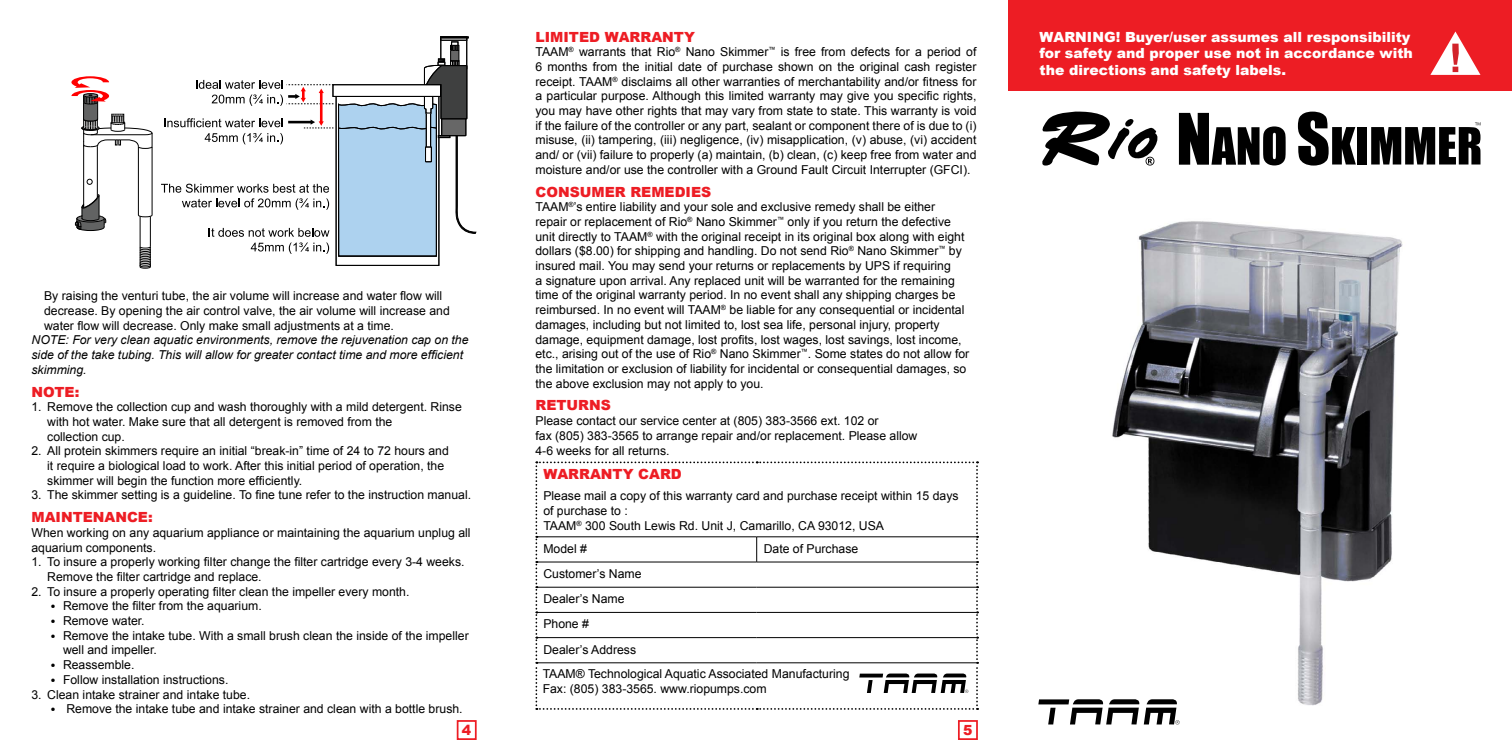
<style>
.page{position:relative;width:1512px;height:756px;background:#fff}
.page>*{position:absolute;margin:0;border:0;box-sizing:border-box;transform-origin:0 0}
.t1{font:900 14px/16.8px "Arial";color:#fff}
.t2{font:900 14px "Arial";color:#ed1d24}
.t3{font:12.25px/14.7px "Arial";color:#000}
.t4{font:italic 12.25px/14.7px "Arial";color:#000}
.s1{font-weight:900;font-size:10.5px}
</style>
<div class="page">
<img style="left:1112px;top:111px;width:369px;height:595px">
<svg style="left:1179px;top:113px;width:107px;height:52px"></svg>
<svg style="left:1298px;top:112px;width:58px;height:54px"></svg>
<div style="left:1358px;top:127px;width:9px;height:38px;background:#000"></div>
<svg style="left:1371px;top:122px;width:109px;height:43px"></svg>
<svg style="left:1042px;top:111px;width:120px;height:55px"></svg>
<div style="left:1008px;top:0;width:504px;height:91px;background:#ed1d24"></div>
<svg style="left:443px;top:40px;width:22px;height:5px"></svg>
<div style="left:441px;top:37px;width:26px;height:32px;border:1px solid #000"></div>
<svg style="left:441px;top:37px;width:27px;height:1px"></svg>
<div style="left:452px;top:42px;width:6px;height:23px;background:#d4d4d4"></div>
<div style="left:451px;top:42px;width:7px;height:24px;border:1px solid #000"></div>
<hr style="left:83px;top:147px;width:1px;height:57px;background:#000">
<hr style="left:97px;top:147px;width:1px;height:48px;background:#000">
<hr style="left:138px;top:147px;width:1px;height:68px;background:#000">
<hr style="left:152px;top:147px;width:1px;height:68px;background:#000">
<svg style="left:75px;top:194px;width:31px;height:37px"></svg>
<svg style="left:138px;top:215px;width:15px;height:3px"></svg>
<hr style="left:150px;top:216px;width:1px;height:31px;background:#000">
<hr style="left:140px;top:216px;width:1px;height:31px;background:#000">
<svg style="left:139px;top:246px;width:12px;height:23px"></svg>
<svg style="left:87px;top:179px;width:6px;height:6px"></svg>
<svg style="left:161px;top:45px;width:316px;height:211px"></svg>
<svg style="left:71px;top:76px;width:82px;height:73px"></svg>
<div style="left:457px;top:720px;width:20px;height:20px;border:2px solid #ed1d24"></div>
<div style="left:958px;top:720px;width:20px;height:20px;border:2px solid #ed1d24"></div>
<svg style="left:1038px;top:699px;width:142px;height:26px"></svg>
<svg style="left:536px;top:462px;width:442px;height:248px"></svg>
<svg style="left:1430px;top:32px;width:51px;height:43px"></svg>
<p class="t3" style="left:44px;top:289px;width:407px">By raising the venturi tube, the air volume will increase and water flow will decrease. By opening the air control valve, the air volume will increase and water flow will decrease. Only make small adjustments at a time.</p>
<p class="t4" style="left:31px;top:333px;width:439px">NOTE: For very clean aquatic environments, remove the rejuvenation cap on the side of the take tubing. This will allow for greater contact time and more efficient skimming.</p>
<p class="t2" style="left:32px;top:381px;width:49px">NOTE:</p>
<p class="t3" style="left:47px;top:400px;width:416px;text-indent:-16px">1. Remove the collection cup and wash thoroughly with a mild detergent. Rinse with hot water. Make sure that all detergent is removed from the<br>collection cup.</p>
<p class="t3" style="left:47px;top:444px;width:403px;text-indent:-16px">2. All protein skimmers require an initial “break-in” time of 24 to 72 hours and it require a biological load to work. After this initial period of operation, the skimmer will begin the function more efficiently.</p>
<p class="t3" style="left:31px;top:488px;width:441px">3. The skimmer setting is a guideline. To fine tune refer to the instruction manual.</p>
<p class="t2" style="left:32px;top:507px;width:24px">Main</p>
<p class="t2" style="left:73px;top:507px;width:22px">tenan</p>
<p class="t2" style="left:127px;top:507px;width:27px">ce:</p>
<p class="t3" style="left:32px;top:525px;width:441px">When working on any aquarium appliance or maintaining the aquarium unplug all aquarium components.</p>
<p class="t3" style="left:47px;top:555px;width:419px;text-indent:-16px">1. To insure a properly working filter change the filter cartridge every 3-4 weeks.<br>Remove the filter cartridge and replace.</p>
<p class="t3" style="left:32px;top:584px;width:379px">2. To insure a properly operating filter clean the impeller every month.</p>
<p class="t3" style="left:50px;top:599px;width:213px"><span class="s1">•</span> Remove the filter from the aquarium.</p>
<p class="t3" style="left:50px;top:614px;width:96px"><span class="s1">•</span> Remove water.</p>
<p class="t3" style="left:63px;top:628px;width:407px;text-indent:-13px"><span class="s1">•</span> Remove the intake tube. With a small brush clean the inside of the impeller well and impeller.</p>
<p class="t3" style="left:50px;top:658px;width:86px"><span class="s1">•</span> Reassemble.</p>
<p class="t3" style="left:50px;top:672px;width:180px"><span class="s1">•</span> Follow installation instructions.</p>
<p class="t3" style="left:32px;top:687px;width:220px">3. Clean intake strainer and intake tube.</p>
<p class="t3" style="left:50px;top:702px;width:414px"><span class="s1">•</span> Remove the intake tube and intake strainer and clean with a bottle brush.</p>
<p class="t2" style="left:536px;top:26px;width:161px">LIMITED WARRANTY</p>
<p class="t3" style="left:535px;top:45px;width:443px;text-align:justify">TAAM<sup>®</sup> warrants that Rio<sup>®</sup> Nano Skimmer<sup>™</sup> is free from defects for a period of 6 months from the initial date of purchase shown on the original cash register receipt. TAAM<sup>®</sup> disclaims all other warranties of merchantability and/or fitness for a particular purpose. Although this limited warranty may give you specific rights, you may have other rights that may vary from state to state. This warranty is void if the failure of the controller or any part, sealant or component there of is due to (i) misuse, (ii) tampering, (iii) negligence, (iv) misapplication, (v) abuse, (vi) accident and/ or (vii) failure to properly (a) maintain, (b) clean, (c) keep free from water and moisture and/or use the controller with a Ground Fault Circuit Interrupter (GFCI).</p>
<p class="t2" style="left:536px;top:181px;width:177px">CONSUMER REMEDIES</p>
<p class="t3" style="left:535px;top:200px;width:435px">TAAM<sup>®</sup>’s entire liability and your sole and exclusive remedy shall be either repair or replacement of Rio<sup>®</sup> Nano Skimmer<sup>™</sup> only if you return the defective unit directly to TAAM<sup>®</sup> with the original receipt in its original box along with eight dollars ($8.00) for shipping and handling. Do not send Rio<sup>®</sup> Nano Skimmer<sup>™</sup> by insured mail. You may send your returns or replacements by UPS if requiring<br>a signature upon arrival. Any replaced unit will be warranted for the remaining time of the original warranty period. In no event shall any shipping charges be reimbursed. In no event will TAAM<sup>®</sup> be liable for any consequential or incidental damages, including but not limited to, lost sea life, personal injury, property damage, equipment damage, lost profits, lost wages, lost savings, lost income, etc., arising out of the use of Rio<sup>®</sup> Nano Skimmer<sup>™</sup>. Some states do not allow for the limitation or exclusion of liability for incidental or consequential damages, so the above exclusion may not apply to you.</p>
<p class="t2" style="left:536px;top:395px;width:77px">RETURNS</p>
<p class="t3" style="left:536px;top:414px;width:383px">Please contact our service center at (805) 383-3566 ext. 102 or<br>fax (805) 383-3565 to arrange repair and/or replacement. Please allow<br>4-6 weeks for all returns.</p>
<p class="t2" style="left:543px;top:464px;width:26px">Warran</p>
<p class="t2" style="left:613px;top:464px;width:38px">ty Card</p>
<p class="t3" style="left:543px;top:489px;width:417px">Please mail a copy of this warranty card and purchase receipt within 15 days of purchase to :<br>TAAM<sup>®</sup> 300 South Lewis Rd. Unit J, Camarillo, CA 93012, USA</p>
<p class="t3" style="left:543px;top:541px;width:45px">Model #</p>
<p class="t3" style="left:764px;top:541px;width:96px">Date of Purchase</p>
<p class="t3" style="left:543px;top:561px;width:308px;line-height:25px">Customer’s Name<br>Dealer’s Name<br>Phone #<br>Dealer’s Address<br>TAAM® Technological Aquatic Associated Manufacturing</p>
<p class="t3" style="left:543px;top:681px;width:225px">Fax: (805) 383-3565. www.riopumps.com</p>
<p class="t2" style="left:462px;top:719px;width:11px">4</p>
<p class="t2" style="left:963px;top:719px;width:11px">5</p>
<p class="t1" style="left:1040px;top:28px;width:375px">WARNING! Buyer/user assumes all responsibility for safety and proper use not in accordance with the directions and safety labels.</p>
</div>
